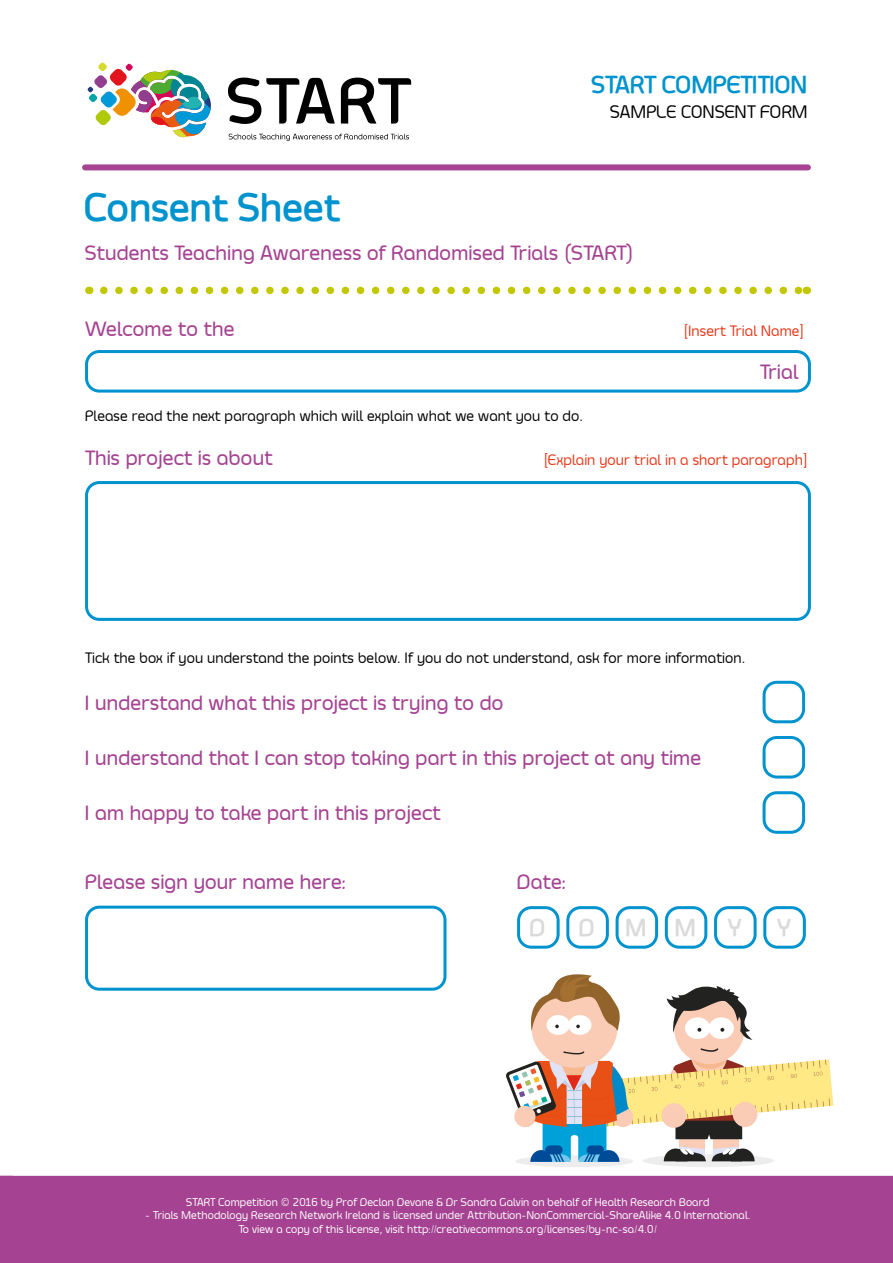
<style>
.page{position:relative;width:893px;height:1263px;background:#fff}
.page>*{position:absolute;margin:0;border:0;box-sizing:border-box;transform-origin:0 0}
.t1{font:700 39px "Smoolthan";color:#0093ce}
.t2{font:700 24px "Smoolthan";color:#0093ce}
.t3{font:700 24px "Smoolthan";color:#dadada}
.t4{font:500 21px "Smoolthan";color:#a54392}
.t5{font:18px "Smoolthan";color:#000}
.t6{font:15px "Smoolthan";color:#000}
.t7{font:15px "Smoolthan";color:#e63617}
.t8{font:11.25px/13.5px "Smoolthan";color:#fff;text-align:center}
</style>
<div class="page">
<div style="left:13px;top:1176px;width:880px;height:87px;background:#a54392"></div>
<div style="left:85px;top:164px;width:723px;height:6px;background:#a54392"></div>
<svg style="left:229px;top:134px;width:180px;height:7px"></svg>
<svg style="left:228px;top:78px;width:183px;height:46px"></svg>
<svg style="left:87px;top:62px;width:124px;height:75px"></svg>
<svg style="left:104px;top:287px;width:695px;height:7px"></svg>
<div style="left:85px;top:350px;width:726px;height:43px;border:3px solid #0093ce;border-radius:13px"></div>
<div style="left:85px;top:481px;width:726px;height:140px;border:3px solid #0093ce;border-radius:13px"></div>
<div style="left:763px;top:681px;width:42px;height:42px;border:3px solid #0093ce;border-radius:13px"></div>
<div style="left:763px;top:736px;width:42px;height:42px;border:3px solid #0093ce;border-radius:13px"></div>
<div style="left:763px;top:791px;width:42px;height:43px;border:3px solid #0093ce;border-radius:13px"></div>
<div style="left:85px;top:906px;width:361px;height:85px;border:3px solid #0093ce;border-radius:13px"></div>
<div style="left:517px;top:906px;width:43px;height:43px;border:3px solid #0093ce;border-radius:13px"></div>
<div style="left:566px;top:906px;width:43px;height:43px;border:3px solid #0093ce;border-radius:13px"></div>
<div style="left:616px;top:906px;width:42px;height:43px;border:3px solid #0093ce;border-radius:13px"></div>
<div style="left:665px;top:906px;width:42px;height:43px;border:3px solid #0093ce;border-radius:13px"></div>
<div style="left:714px;top:906px;width:43px;height:43px;border:3px solid #0093ce;border-radius:13px"></div>
<div style="left:763px;top:906px;width:43px;height:43px;border:3px solid #0093ce;border-radius:13px"></div>
<div style="left:643px;top:1154px;width:131px;height:13px;background:#ededed;border-radius:50%"></div>
<div style="left:674px;top:994px;width:70px;height:70px;background:#facbb5;border-radius:50%"></div>
<svg style="left:667px;top:986px;width:85px;height:54px"></svg>
<div style="left:515px;top:1155px;width:118px;height:12px;background:#ededed;border-radius:50%"></div>
<div style="left:532px;top:988px;width:85px;height:80px;background:#facbb5;border-radius:50%"></div>
<div style="left:547px;top:1015px;width:23px;height:20px;background:#fff;border-radius:50%"></div>
<div style="left:568px;top:1015px;width:23px;height:20px;background:#fff;border-radius:50%"></div>
<svg style="left:531px;top:974px;width:89px;height:57px"></svg>
<svg style="left:506px;top:1048px;width:327px;height:114px"></svg>
<div style="left:514px;top:1106px;width:21px;height:21px;background:#facbb5;border-radius:50%"></div>
<div style="left:545px;top:1145px;width:18px;height:9px;background:#004b98;border-radius:5px"></div>
<div style="left:587px;top:1145px;width:17px;height:9px;background:#004b98;border-radius:5px"></div>
<svg style="left:0;top:1176px;width:13px;height:87px"></svg>
<h2 class="t2" style="left:592px;top:72px;width:218px">START COMPETITION</h2>
<h3 class="t5" style="left:610px;top:102px;width:199px">SAMPLE CONSENT FORM</h3>
<h1 class="t1" style="left:85px;top:186px;width:257px">Consent Sheet</h1>
<h3 class="t4" style="left:85px;top:242px;width:551px">Students Teaching Awareness of Randomised Trials (START)</h3>
<h3 class="t4" style="left:85px;top:318px;width:151px">Welcome to the</h3>
<h3 class="t7" style="left:685px;top:323px;width:120px">[Insert Trial Name]</h3>
<h3 class="t4" style="left:760px;top:360px;width:40px">Trial</h3>
<h3 class="t6" style="left:85px;top:407px;width:500px">Please read the next paragraph which will explain what we want you to do.</h3>
<h3 class="t4" style="left:85px;top:447px;width:189px">This project is about</h3>
<h3 class="t7" style="left:544px;top:452px;width:264px">[Explain your trial in a short paragraph]</h3>
<h3 class="t6" style="left:85px;top:650px;width:662px">Tick the box if you understand the points below. If you do not understand, ask for more information.</h3>
<h3 class="t4" style="left:85px;top:691px;width:420px">I understand what this project is trying to do</h3>
<h3 class="t4" style="left:85px;top:746px;width:618px">I understand that I can stop taking part in this project at any time</h3>
<h3 class="t4" style="left:85px;top:802px;width:357px">I am happy to take part in this project</h3>
<h3 class="t4" style="left:85px;top:870px;width:262px">Please sign your name here:</h3>
<h3 class="t4" style="left:517px;top:870px;width:50px">Date:</h3>
<h2 class="t3" style="left:530px;top:914px;width:18px">D</h2>
<h2 class="t3" style="left:579px;top:914px;width:18px">D</h2>
<h2 class="t3" style="left:626px;top:914px;width:72px">M M</h2>
<h2 class="t3" style="left:728px;top:914px;width:15px">Y</h2>
<h2 class="t3" style="left:777px;top:914px;width:15px">Y</h2>
<p class="t8" style="left:186px;top:1195px;width:525px">START Competition © 2016 by Prof Declan Devane &amp; Dr Sandra Galvin on behalf of Health Research Board</p>
<p class="t8" style="left:145px;top:1209px;width:607px">- Trials Methodology Research Network Ireland is licensed under Attribution-NonCommercial-ShareAlike 4.0 International.<br>To view a copy of this license, visit http://creativecommons.org/licenses/by-nc-sa/4.0/</p>
</div>
